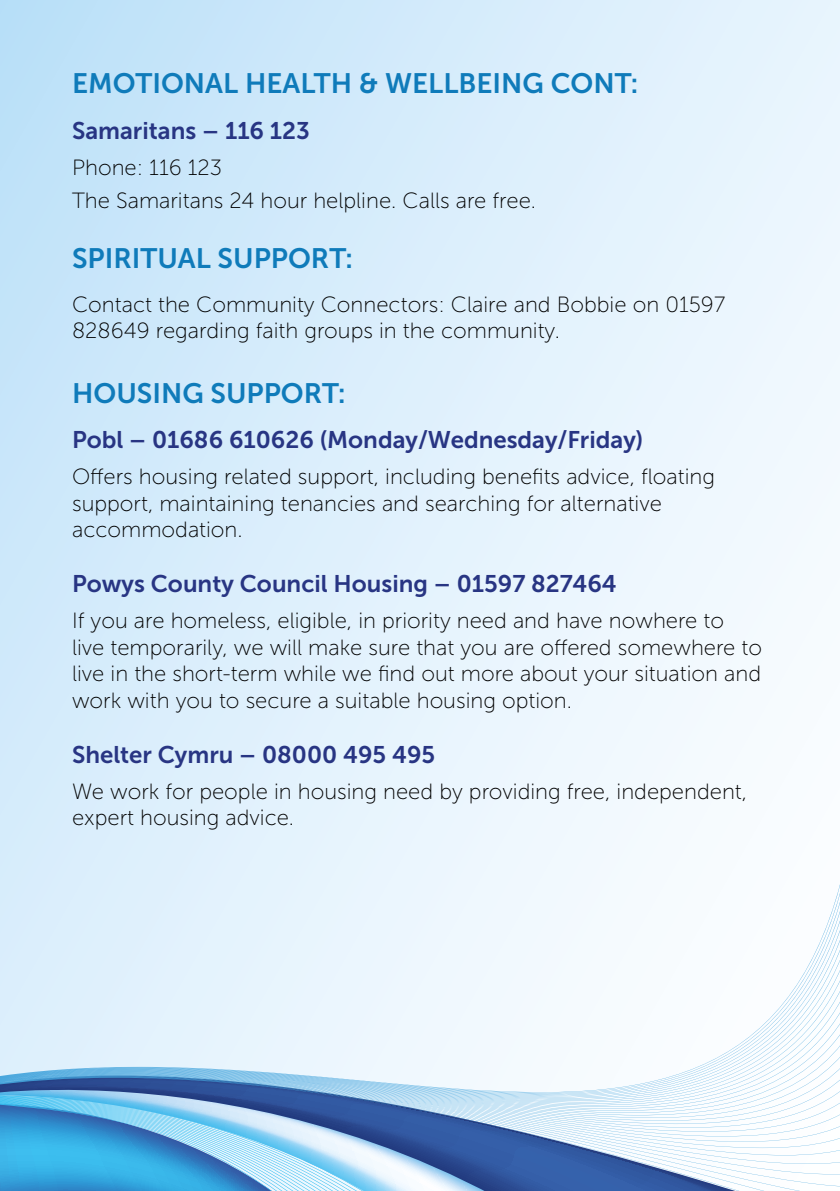
<style>
.page{position:relative;width:840px;height:1191px;background:#fff}
.page>*{position:absolute;margin:0;border:0;box-sizing:border-box;transform-origin:0 0}
.t1{font:28px "Museo Sans 700";color:#0f7bba}
.t2{font:24px "Museo Sans 700";color:#283583}
.t3{font:22px/26.4px "Museo Sans 100";color:#000}
</style>
<div class="page">
<div style="left:0;top:0;width:839px;height:1191px;background:linear-gradient(to right,#c7e5fa,#f3f9fe)"></div>
<svg style="left:0;top:774px;width:839px;height:417px"></svg>
<svg style="left:0;top:1103px;width:424px;height:88px"></svg>
<p class="t1" style="left:72px;top:68px;width:567px">EMOTIONAL HEALTH &amp; WELLBEING CONT:</p>
<p class="t2" style="left:72px;top:117px;width:239px">Samaritans – 116 123</p>
<p class="t3" style="left:72px;top:150px;width:465px;line-height:33.6px">Phone: 116 123<br>The Samaritans 24 hour helpline. Calls are free.</p>
<p class="t1" style="left:72px;top:243px;width:282px">SPIRITUAL SUPPORT:</p>
<p class="t3" style="left:72px;top:291px;width:654px">Contact the Community Connectors: Claire and Bobbie on 01597<br>828649 regarding faith groups in the community.</p>
<p class="t1" style="left:72px;top:377px;width:275px">HOUSING SUPPORT:</p>
<p class="t2" style="left:72px;top:427px;width:572px">Pobl – 01686 610626 (Monday/Wednesday/Friday)</p>
<p class="t3" style="left:72px;top:464px;width:644px">Offers housing related support, including benefits advice, floating support, maintaining tenancies and searching for alternative accommodation.</p>
<p class="t2" style="left:72px;top:571px;width:546px">Powys County Council Housing – 01597 827464</p>
<p class="t3" style="left:72px;top:608px;width:691px">If you are homeless, eligible, in priority need and have nowhere to<br>live temporarily, we will make sure that you are offered somewhere to live in the short-term while we find out more about your situation and work with you to secure a suitable housing option.</p>
<p class="t2" style="left:72px;top:741px;width:364px">Shelter Cymru – 08000 495 495</p>
<p class="t3" style="left:72px;top:778px;width:676px">We work for people in housing need by providing free, independent, expert housing advice.</p>
</div>
